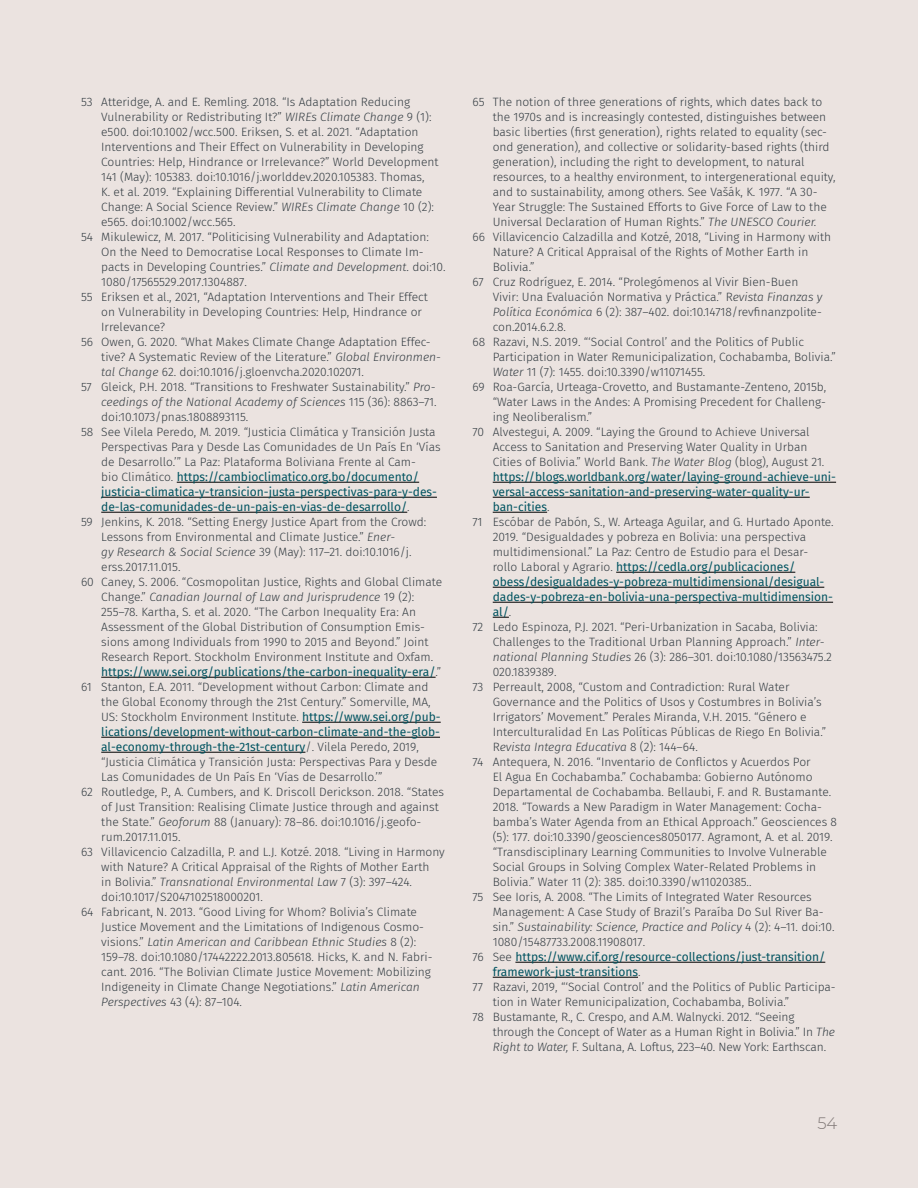
<style>
.page{position:relative;width:918px;height:1188px;background:#ebe3e0}
.page>*{position:absolute;margin:0;border:0;box-sizing:border-box;transform-origin:0 0}
.t1{font:300 16.5px "Montserrat";color:#807876}
.Endnotes{font:300 12px/15px "Fira Sans";color:#333c42}
.Endnotes-2{font:12px/15px "Fira Sans";color:#005360}
.s1{font-style:italic}
.s2{font-weight:400;color:#005360}
.s3{font-weight:300;color:#333c42}
</style>
<div class="page">
<hr style="left:177px;top:482px;width:242px;height:1px;background:#000">
<hr style="left:101px;top:497px;width:336px;height:1px;background:#000">
<hr style="left:101px;top:512px;width:306px;height:1px;background:#000">
<hr style="left:101px;top:677px;width:335px;height:1px;background:#000">
<hr style="left:302px;top:722px;width:139px;height:1px;background:#000">
<hr style="left:101px;top:737px;width:339px;height:1px;background:#000">
<hr style="left:101px;top:752px;width:204px;height:1px;background:#000">
<hr style="left:493px;top:482px;width:343px;height:1px;background:#000">
<hr style="left:493px;top:497px;width:317px;height:1px;background:#000">
<hr style="left:493px;top:512px;width:54px;height:1px;background:#000">
<hr style="left:616px;top:572px;width:179px;height:1px;background:#000">
<hr style="left:493px;top:587px;width:331px;height:1px;background:#000">
<hr style="left:493px;top:602px;width:340px;height:1px;background:#000">
<svg style="left:493px;top:617px;width:16px;height:1px"></svg>
<hr style="left:515px;top:962px;width:310px;height:1px;background:#000">
<hr style="left:493px;top:977px;width:145px;height:1px;background:#000">
<p class="Endnotes" style="left:101px;top:94px;width:339px;text-indent:-20px">53 Atteridge, A. and E. Remling. 2018. “Is Adaptation Reducing Vulnerability or Redistributing It?” <span class="s1">WIREs Climate Change</span> 9 (1): e500. doi:10.1002/wcc.500. Eriksen, S. et al. 2021. “Adaptation Interventions and Their Effect on Vulnerability in Developing Countries: Help, Hindrance or Irrelevance?” World Development 141 (May): 105383. doi:10.1016/j.worlddev.2020.105383. Thomas,<br>K. et al. 2019. “Explaining Differential Vulnerability to Climate Change: A Social Science Review.” <span class="s1">WIREs Climate Change</span> 10 (2): e565. doi:10.1002/wcc.565.</p>
<p class="Endnotes" style="left:101px;top:229px;width:346px;text-indent:-20px">54 Mikulewicz, M. 2017. “Politicising Vulnerability and Adaptation:<br>On the Need to Democratise Local Responses to Climate Im&shy;pacts in Developing Countries.” <span class="s1">Climate and Development</span>. doi:10.<br>1080/17565529.2017.1304887.</p>
<p class="Endnotes" style="left:101px;top:289px;width:328px;text-indent:-20px">55 Eriksen et al., 2021, “Adaptation Interventions and Their Effect on Vulnerability in Developing Countries: Help, Hindrance or<br>Irrelevance?</p>
<p class="Endnotes" style="left:101px;top:334px;width:341px;text-indent:-20px">56 Owen, G. 2020. “What Makes Climate Change Adaptation Effec&shy;tive? A Systematic Review of the Literature.” <span class="s1">Global Environmen&shy;tal Change</span> 62. doi:10.1016/j.gloenvcha.2020.102071.</p>
<p class="Endnotes" style="left:101px;top:379px;width:337px;text-align:justify;text-indent:-20px">57 Gleick, P.H. 2018. “Transitions to Freshwater Sustainability.” <span class="s1">Pro&shy;ceedings of the National Academy of Sciences</span> 115 (36): 8863–71. doi:10.1073/pnas.1808893115.</p>
<p class="Endnotes" style="left:101px;top:424px;width:341px;text-indent:-20px">58 See Vilela Peredo, M. 2019. “Justicia Climática y Transición Justa Perspectivas Para y Desde Las Comunidades de Un País En ‘Vías de Desarrollo.’” La Paz: Plataforma Boliviana Frente al Cam-<br>bio Climático. <span class="s2">https://cambioclimatico.org.bo/documento/ justicia-climatica-y-transicion-justa-perspectivas-para-y-des&shy;de-las-comunidades-de-un-pais-en-vias-de-desarrollo/</span>.</p>
<p class="Endnotes" style="left:101px;top:514px;width:327px;text-indent:-20px">59 Jenkins, K. 2018. “Setting Energy Justice Apart from the Crowd:<br>Lessons from Environmental and Climate Justice.” <span class="s1">Ener-<br>gy Research &amp; Social Science</span> 39 (May): 117–21. doi:10.1016/j. erss.2017.11.015.</p>
<p class="Endnotes" style="left:101px;top:574px;width:343px;text-indent:-20px">60 Caney, S. 2006. “Cosmopolitan Justice, Rights and Global Climate Change.” <span class="s1">Canadian Journal of Law and Jurisprudence</span> 19 (2):<br>255–78. Kartha, S. et al. 2020. “The Carbon Inequality Era: An Assessment of the Global Distribution of Consumption Emis&shy;sions among Individuals from 1990 to 2015 and Beyond.” Joint Research Report. Stockholm Environment Institute and Oxfam. <span class="s2">https://www.sei.org/publications/the-carbon-inequality-era/</span>.”</p>
<p class="Endnotes" style="left:101px;top:679px;width:341px;text-indent:-20px">61 Stanton, E.A. 2011. “Development without Carbon: Climate and the Global Economy through the 21st Century.” Somerville, MA, US: Stockholm Environment Institute. <span class="s2">https://www.sei.org/pub&shy;lications/development-without-carbon-climate-and-the-glob&shy;al-economy-through-the-21st-century</span>/. Vilela Peredo, 2019, “Justicia Climática y Transición Justa: Perspectivas Para y Desde Las Comunidades de Un País En ‘Vías de Desarrollo.’”</p>
<p class="Endnotes" style="left:101px;top:784px;width:344px;text-indent:-20px">62 Routledge, P., A. Cumbers, and K. Driscoll Derickson. 2018. “States of Just Transition: Realising Climate Justice through and against the State.” <span class="s1">Geoforum</span> 88 (January): 78–86. doi:10.1016/j.geofo&shy;rum.2017.11.015.</p>
<p class="Endnotes" style="left:101px;top:844px;width:345px;text-indent:-20px">63 Villavicencio Calzadilla, P. and L.J. Kotzé. 2018. “Living in Harmony with Nature? A Critical Appraisal of the Rights of Mother Earth<br>in Bolivia.” <span class="s1">Transnational Environmental Law</span> 7 (3): 397–424. doi:10.1017/S2047102518000201.</p>
<p class="Endnotes" style="left:101px;top:904px;width:333px;text-indent:-20px">64 Fabricant, N. 2013. “Good Living for Whom? Bolivia’s Climate Justice Movement and the Limitations of Indigenous Cosmo&shy;visions.” <span class="s1">Latin American and Caribbean Ethnic Studies</span> 8 (2):<br>159–78. doi:10.1080/17442222.2013.805618. Hicks, K. and N. Fabri&shy;cant. 2016. “The Bolivian Climate Justice Movement: Mobilizing Indigeneity in Climate Change Negotiations.” <span class="s1">Latin American Perspectives</span> 43 (4): 87–104.</p>
<p class="Endnotes" style="left:493px;top:94px;width:344px;text-indent:-20px">65 The notion of three generations of rights, which dates back to the 1970s and is increasingly contested, distinguishes between basic liberties (first generation), rights related to equality (sec&shy;ond generation), and collective or solidarity-based rights (third generation), including the right to development, to natural resources, to a healthy environment, to intergenerational equity, and to sustainability, among others. See Vašák, K. 1977. “A 30- Year Struggle: The Sustained Efforts to Give Force of Law to the Universal Declaration of Human Rights.” <span class="s1">The UNESCO Courier.</span></p>
<p class="Endnotes" style="left:493px;top:229px;width:340px;text-indent:-20px">66 Villavicencio Calzadilla and Kotzé, 2018, “Living in Harmony with<br>Nature? A Critical Appraisal of the Rights of Mother Earth in<br>Bolivia.”</p>
<p class="Endnotes" style="left:493px;top:274px;width:331px;text-indent:-20px">67 Cruz Rodríguez, E. 2014. “Prolegómenos al Vivir Bien-Buen Vivir: Una Evaluación Normativa y Práctica.” R<span class="s1">evista Finanzas y Política Económica</span> 6 (2): 387–402. doi:10.14718/revfinanzpolite&shy;con.2014.6.2.8.</p>
<p class="Endnotes" style="left:493px;top:334px;width:345px;text-indent:-20px">68 Razavi, N.S. 2019. “‘Social Control’ and the Politics of Public<br>Participation in Water Remunicipalization, Cochabamba, Bolivia.”<br><span class="s1">Water</span> 11 (7): 1455. doi:10.3390/w11071455.</p>
<p class="Endnotes" style="left:493px;top:379px;width:335px;text-align:justify;text-indent:-20px">69 Roa-García, Urteaga-Crovetto, and Bustamante-Zenteno, 2015b, “Water Laws in the Andes: A Promising Precedent for Challeng&shy;ing Neoliberalism.”</p>
<p class="Endnotes" style="left:493px;top:424px;width:345px;text-indent:-20px">70 Alvestegui, A. 2009. “Laying the Ground to Achieve Universal Access to Sanitation and Preserving Water Quality in Urban Cities of Bolivia.” World Bank. <span class="s1">The Water Blog</span> (blog), August 21. <span class="s2">https://blogs.worldbank.org/water/laying-ground-achieve-uni&shy;versal-access-sanitation-and-preserving-water-quality-ur&shy;ban-cities</span>.</p>
<p class="Endnotes" style="left:493px;top:514px;width:343px;text-indent:-20px">71 Escóbar de Pabón, S., W. Arteaga Aguilar, and G. Hurtado Aponte.<br>2019. “Desigualdades y pobreza en Bolivia: una perspectiva multidimensional.” La Paz: Centro de Estudio para el Desar&shy;rollo Laboral y Agrario. <span class="s2">https://cedla.org/publicaciones/ obess/desigualdades-y-pobreza-multidimensional/desigual&shy;dades-y-pobreza-en-bolivia-una-perspectiva-multidimension&shy;al/</span>.</p>
<p class="Endnotes" style="left:493px;top:619px;width:341px;text-indent:-20px">72 Ledo Espinoza, P.J. 2021. “Peri-Urbanization in Sacaba, Bolivia:<br>Challenges to the Traditional Urban Planning Approach.” <span class="s1">Inter&shy;national Planning Studies</span> 26 (3): 286–301. doi:10.1080/13563475.2<br>020.1839389.</p>
<p class="Endnotes" style="left:493px;top:679px;width:335px;text-indent:-20px">73 Perreault, 2008, “Custom and Contradiction: Rural Water Governance and the Politics of Usos y Costumbres in Bolivia’s Irrigators’ Movement.” Perales Miranda, V.H. 2015. “Género e Interculturalidad En Las Políticas Públicas de Riego En Bolivia.” R<span class="s1">evista Integra Educativa</span> 8 (2): 144–64.</p>
<p class="Endnotes" style="left:493px;top:754px;width:346px;text-indent:-20px">74 Antequera, N. 2016. “Inventario de Conflictos y Acuerdos Por<br>El Agua En Cochabamba.” Cochabamba: Gobierno Autónomo Departamental de Cochabamba. Bellaubi, F. and R. Bustamante.<br>2018. “Towards a New Paradigm in Water Management: Cocha&shy;bamba’s Water Agenda from an Ethical Approach.” Geosciences 8 (5): 177. doi:10.3390/geosciences8050177. Agramont, A. et al. 2019. “Transdisciplinary Learning Communities to Involve Vulnerable Social Groups in Solving Complex Water-Related Problems in Bolivia.” Water 11 (2): 385. doi:10.3390/w11020385..</p>
<p class="Endnotes" style="left:493px;top:889px;width:343px;text-indent:-20px">75 See Ioris, A. 2008. “The Limits of Integrated Water Resources Management: A Case Study of Brazil’s Paraíba Do Sul River Ba&shy;sin.” <span class="s1">Sustainability: Science, Practice and Policy</span> 4 (2): 4–11. doi:10.<br>1080/15487733.2008.11908017.</p>
<p class="Endnotes-2" style="left:493px;top:949px;width:334px;text-indent:-20px"><span class="s3">76 See</span> https://www.cif.org/resource-collections/just-transition/ framework-just-transitions<span class="s3">.</span></p>
<p class="Endnotes" style="left:493px;top:979px;width:344px;text-indent:-20px">77 Razavi, 2019, “‘Social Control’ and the Politics of Public Participa&shy;tion in Water Remunicipalization, Cochabamba, Bolivia.”</p>
<p class="Endnotes" style="left:493px;top:1009px;width:344px;text-indent:-20px">78 Bustamante, R., C. Crespo, and A.M. Walnycki. 2012. “Seeing through the Concept of Water as a Human Right in Bolivia.” In <span class="s1">The<br>Right to Water,</span> F. Sultana, A. Loftus, 223–40. New York: Earthscan.</p>
<h1 class="t1" style="left:817px;top:1112px;width:21px">54</h1>
</div>
